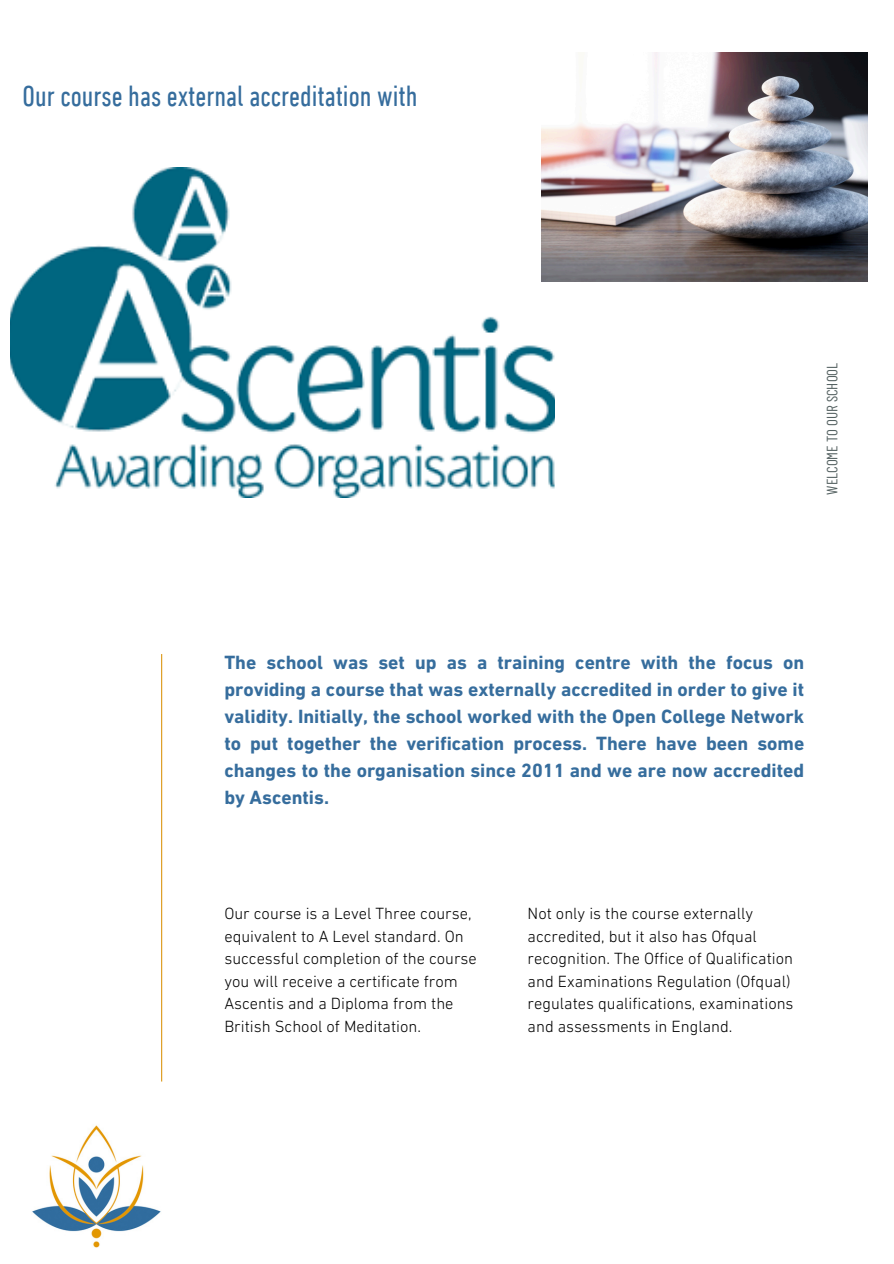
<style>
.page{position:relative;width:894px;height:1264px;background:#fff}
.page>*{position:absolute;margin:0;border:0;box-sizing:border-box;transform-origin:0 0}
.t1{font:condensed 29.7px "DIN Next LT Pro";color:#366d9d}
.t2{font:700 19.5px/27px "DIN Next LT Pro";color:#366d9d;text-align:justify}
.t3{font:300 16.5px/22.5px "DIN Next LT Pro";color:#000001}
.t4{font:15px "Barlow Condensed";color:#556262}
</style>
<div class="page">
<img style="left:11px;top:167px;width:543px;height:330px">
<img style="left:541px;top:53px;width:326px;height:228px">
<hr style="left:161px;top:654px;width:1px;height:427px;background:#dc9817">
<img style="left:32px;top:1125px;width:129px;height:123px">
<p class="t1" style="left:23px;top:83px;width:396px">Our course has external accreditation with</p>
<h3 class="t4" style="left:822px;top:495px;width:133px;rotate:-90deg">WELCOME TO OUR SCHOOL</h3>
<h1 class="t2" style="left:224px;top:650px;width:581px">The school was set up as a training centre with the focus on providing a course that was externally accredited in order to give it validity. Initially, the school worked with the Open College Network to put together the verification process. There have been some changes to the organisation since 2011 and we are now accredited by Ascentis.</h1>
<p class="t3" style="left:224px;top:903px;width:254px">Our course is a Level Three course, equivalent to A Level standard. On successful completion of the course you will receive a certificate from Ascentis and a Diploma from the British School of Meditation.</p>
<p class="t3" style="left:527px;top:903px;width:267px">Not only is the course externally accredited, but it also has Ofqual recognition. The Office of Qualification and Examinations Regulation (Ofqual) regulates qualifications, examinations and assessments in England.</p>
</div>
